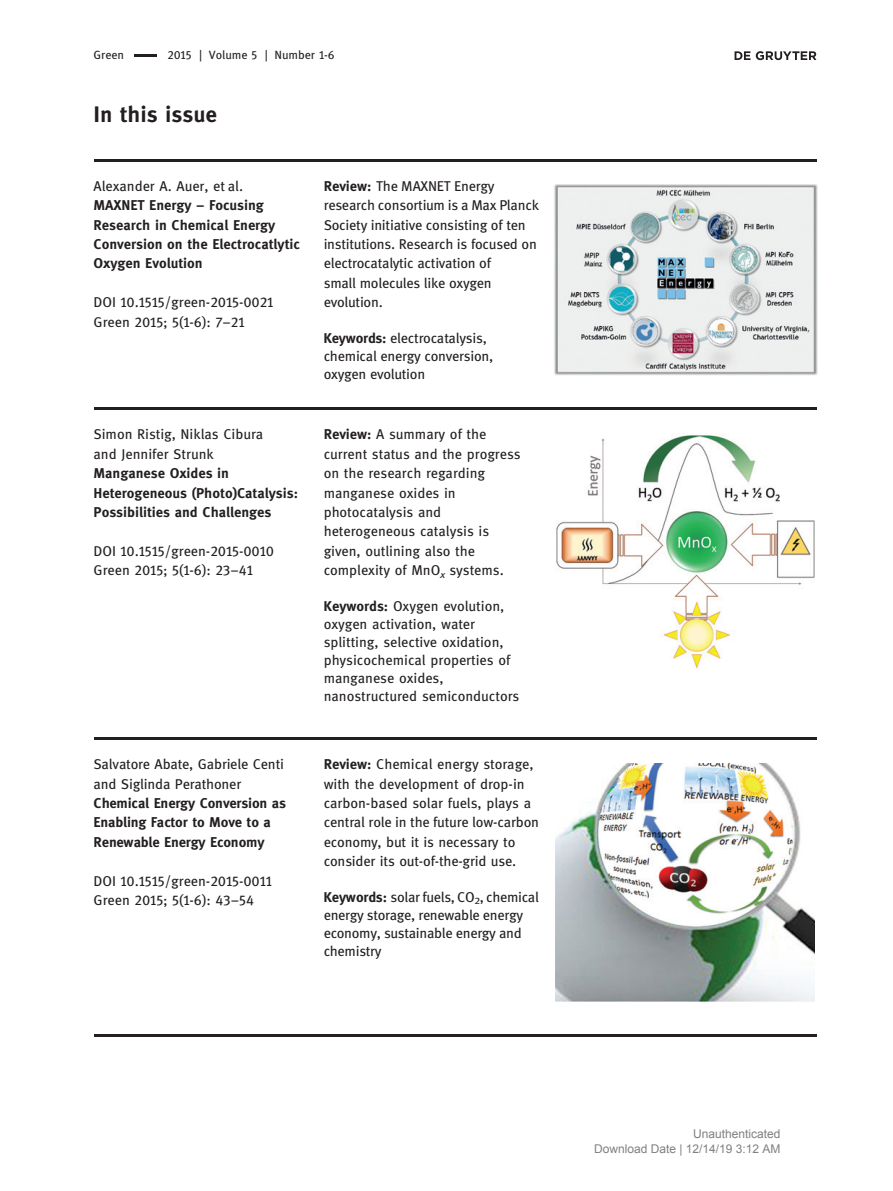
<style>
.page{position:relative;width:893px;height:1191px;background:#fff}
.page>*{position:absolute;margin:0;border:0;box-sizing:border-box;transform-origin:0 0}
.t1{font:22.35px "Adv OT58 b 04 b 30.B";color:#231f20}
.t2{font:14.25px/19.5px "Adv O Tfc 06 a 83 e";color:#231f20}
.t3{font:14.25px/19.4px "Adv OT58 b 04 b 30.B";color:#231f20}
.t4{font:14.25px/17.9px "Adv O Tfc 06 a 83 e";letter-spacing:-.02em;color:#231f20}
.t5{font:12px/15px "Arial";color:#808080;text-align:right}
.t6{font:12px "Adv O Tfc 06 a 83 e";color:#231f20}
.s1{font-style:inherit}
.s2{font-family:"Adv OT58 b 04 b 30.B"}
</style>
<div class="page">
<hr style="left:94px;top:159px;width:722px;height:2px;background:#231f20">
<hr style="left:94px;top:407px;width:722px;height:3px;background:#231f20">
<hr style="left:94px;top:737px;width:722px;height:2px;background:#231f20">
<hr style="left:94px;top:1034px;width:722px;height:2px;background:#231f20">
<img style="left:554px;top:185px;width:263px;height:190px">
<img style="left:556px;top:435px;width:259px;height:234px">
<img style="left:555px;top:763px;width:260px;height:238px">
<hr style="left:135px;top:54px;width:22px;height:3px;background:#231f20">
<svg style="left:734px;top:51px;width:82px;height:9px"></svg>
<p class="t6" style="left:94px;top:50px;width:32px">Green</p>
<p class="t6" style="left:167px;top:50px;width:169px">2015 | Volume 5 | Number 1-6</p>
<h1 class="t1" style="left:94px;top:105px;width:125px">In this issue</h1>
<p class="t2" style="left:94px;top:177px;width:151px">Alexander A. Auer, et al.</p>
<p class="t3" style="left:94px;top:196px;width:208px">MAXNET Energy <span class="s1">–</span> Focusing<br>Research in Chemical Energy<br>Conversion on the Electrocatlytic<br>Oxygen Evolution</p>
<p class="t2" style="left:94px;top:294px;width:181px">DOI 10.1515/green-2015-0021<br>Green 2015; 5(1-6): 7<span class="s1">–</span>21</p>
<p class="t2" style="left:94px;top:426px;width:171px">Simon Ristig, Niklas Cibura and Jennifer Strunk</p>
<p class="t3" style="left:94px;top:464px;width:206px">Manganese Oxides in<br>Heterogeneous (Photo)Catalysis:<br>Possibilities and Challenges</p>
<p class="t2" style="left:94px;top:542px;width:182px">DOI 10.1515/green-2015-0010<br>Green 2015; 5(1-6): 23<span class="s1">–</span>41</p>
<p class="t2" style="left:94px;top:755px;width:192px">Salvatore Abate, Gabriele Centi and Siglinda Perathoner</p>
<p class="t3" style="left:94px;top:794px;width:194px">Chemical Energy Conversion as<br>Enabling Factor to Move to a<br>Renewable Energy Economy</p>
<p class="t2" style="left:94px;top:872px;width:180px">DOI 10.1515/green-2015-0011<br>Green 2015; 5(1-6): 43<span class="s1">–</span>54</p>
<p class="t2" style="left:324px;top:177px;width:217px"><span class="s2">Review:</span> The MAXNET Energy research consortium is a Max Planck<br>Society initiative consisting of ten institutions. Research is focused on electrocatalytic activation of<br>small molecules like oxygen evolution.</p>
<p class="t2" style="left:324px;top:330px;width:171px;line-height:18px"><span class="s2">Keywords:</span> electrocatalysis, chemical energy conversion, oxygen evolution</p>
<p class="t2" style="left:324px;top:426px;width:198px"><span class="s2">Review:</span> A summary of the current status and the progress on the research regarding manganese oxides in photocatalysis and heterogeneous catalysis is given, outlining also the complexity of MnO<sub>x</sub> systems.</p>
<p class="t2" style="left:324px;top:598px;width:197px;line-height:18px"><span class="s2">Keywords:</span> Oxygen evolution, oxygen activation, water splitting, selective oxidation, physicochemical properties of manganese oxides, nanostructured semiconductors</p>
<p class="t2" style="left:324px;top:755px;width:217px"><span class="s2">Review:</span> Chemical energy storage, with the development of drop-in carbon-based solar fuels, plays a central role in the future low-carbon economy, but it is necessary to consider its out-of-the-grid use.</p>
<p class="t4" style="left:324px;top:889px;width:217px"><span class="s2">Keywords:</span> solar fuels, CO<sub>2</sub>, chemical energy storage, renewable energy economy, sustainable energy and chemistry</p>
<p class="t5" style="left:594px;top:1127px;width:188px">Unauthenticated<br>Download Date | 12/14/19 3:12 AM</p>
</div>
